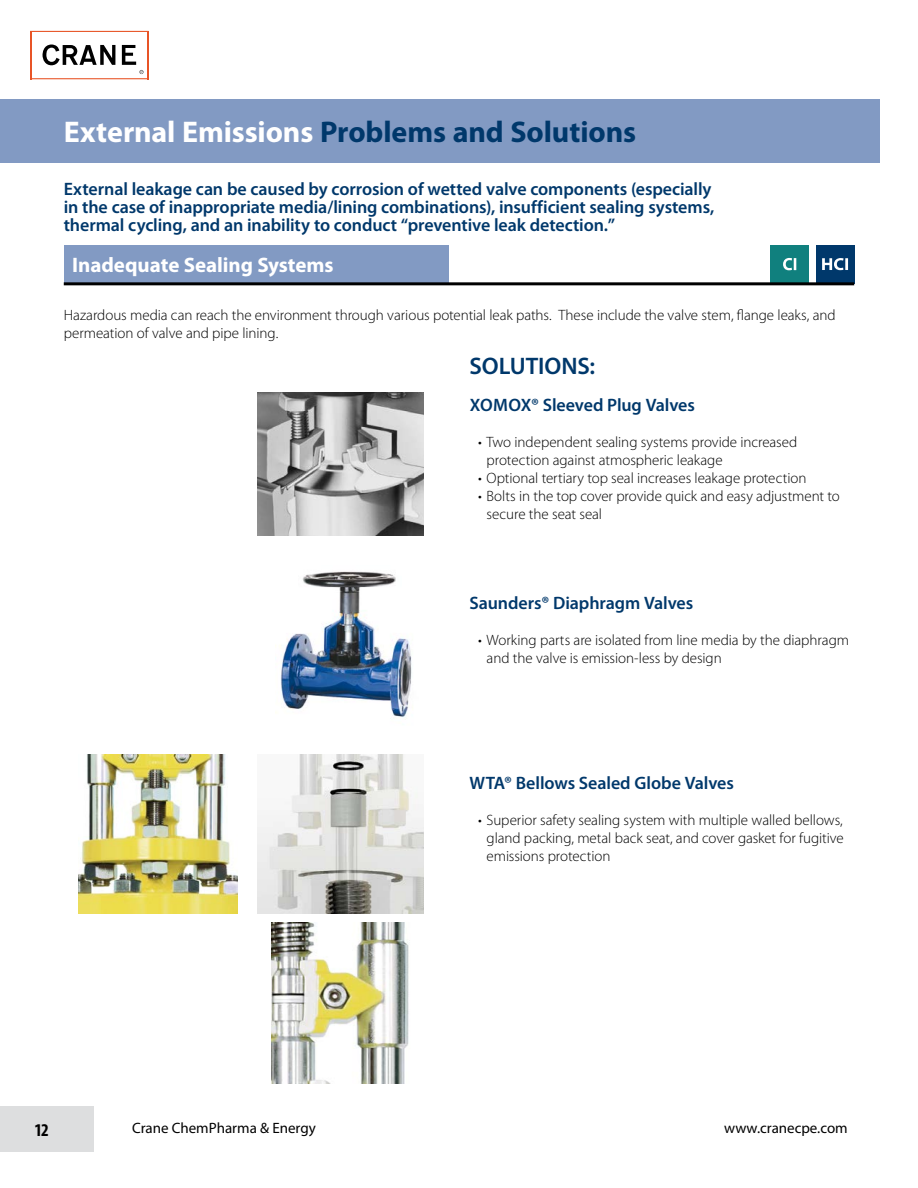
<style>
.page{position:relative;width:918px;height:1188px;background:#fff}
.page>*{position:absolute;margin:0;border:0;box-sizing:border-box;transform-origin:0 0}
.t1{font:700 30px "Myriad Pro";letter-spacing:-.005em;color:#00386b}
.t2{font:600 24px "Myriad Pro";letter-spacing:-.005em;color:#00386b}
.t3{font:700 21px "Myriad Pro";letter-spacing:-.005em;color:#fff}
.t4{font:600 18px/18px "Myriad Pro";letter-spacing:-.005em;color:#00386b}
.t5{font:700 condensed 18px "Myriad Pro";color:#000}
.t6{font:300 15px/18px "Myriad Pro";letter-spacing:-.005em;color:#000}
.t7{font:15px "Myriad Pro";color:#000}
.s1{color:#fff}
</style>
<div class="page">
<svg style="left:43px;top:45px;width:72px;height:20px"></svg>
<hr style="left:31px;top:78px;width:118px;height:1px;background:#e85426">
<hr style="left:148px;top:31px;width:1px;height:48px;background:#e85426">
<hr style="left:30px;top:31px;width:119px;height:1px;background:#e85426">
<hr style="left:30px;top:31px;width:1px;height:48px;background:#e85426">
<svg style="left:122px;top:45px;width:22px;height:29px"></svg>
<div style="left:0;top:99px;width:880px;height:64px;background:#829ac3"></div>
<div style="left:0;top:1107px;width:94px;height:45px;background:#dddedf"></div>
<div style="left:64px;top:245px;width:384px;height:38px;background:#829ac3"></div>
<div style="left:771px;top:245px;width:38px;height:38px;background:#10807e"></div>
<svg style="left:783px;top:258px;width:13px;height:12px"></svg>
<div style="left:816px;top:245px;width:38px;height:38px;background:#00386b"></div>
<svg style="left:822px;top:258px;width:26px;height:12px"></svg>
<img style="left:258px;top:392px;width:166px;height:143px">
<img style="left:275px;top:571px;width:137px;height:147px">
<img style="left:258px;top:754px;width:166px;height:160px">
<img style="left:78px;top:754px;width:160px;height:160px">
<img style="left:271px;top:922px;width:138px;height:162px">
<hr style="left:64px;top:282px;width:790px;height:3px;background:#000">
<h1 class="t1" style="left:64px;top:115px;width:574px"><span class="s1">External Emissions</span> Problems and Solutions</h1>
<p class="t4" style="left:64px;top:180px;width:652px">External leakage can be caused by corrosion of wetted valve components (especially in the case of inappropriate media/lining combinations), insufficient sealing systems, thermal cycling, and an inability to conduct “preventive leak detection.”</p>
<h3 class="t3" style="left:72px;top:253px;width:263px">Inadequate Sealing Systems</h3>
<p class="t6" style="left:64px;top:306px;width:773px">Hazardous media can reach the environment through various potential leak paths. These include the valve stem, flange leaks, and permeation of valve and pipe lining.</p>
<h2 class="t2" style="left:470px;top:351px;width:127px">SOLUTIONS:</h2>
<p class="t4" style="left:470px;top:395px;width:227px">XOMOX® Sleeved Plug Valves</p>
<p class="t6" style="left:487px;top:433px;width:312px;text-indent:-9px">• Two independent sealing systems provide increased protection against atmospheric leakage</p>
<p class="t6" style="left:478px;top:469px;width:330px">• Optional tertiary top seal increases leakage protection</p>
<p class="t6" style="left:487px;top:487px;width:355px;text-indent:-9px">• Bolts in the top cover provide quick and easy adjustment to secure the seat seal</p>
<p class="t4" style="left:470px;top:593px;width:225px">Saunders® Diaphragm Valves</p>
<p class="t6" style="left:487px;top:631px;width:364px;text-indent:-9px">• Working parts are isolated from line media by the diaphragm and the valve is emission-less by design</p>
<p class="t4" style="left:470px;top:773px;width:266px">WTA® Bellows Sealed Globe Valves</p>
<p class="t6" style="left:487px;top:811px;width:359px;text-align:justify;text-indent:-9px">• Superior safety sealing system with multiple walled bellows, gland packing, metal back seat, and cover gasket for fugitive emissions protection</p>
<p class="t5" style="left:34px;top:1120px;width:16px">12</p>
<p class="t7" style="left:132px;top:1119px;width:185px">Crane ChemPharma &amp; Energy</p>
<p class="t7" style="left:724px;top:1119px;width:125px">www.cranecpe.com</p>
</div>
